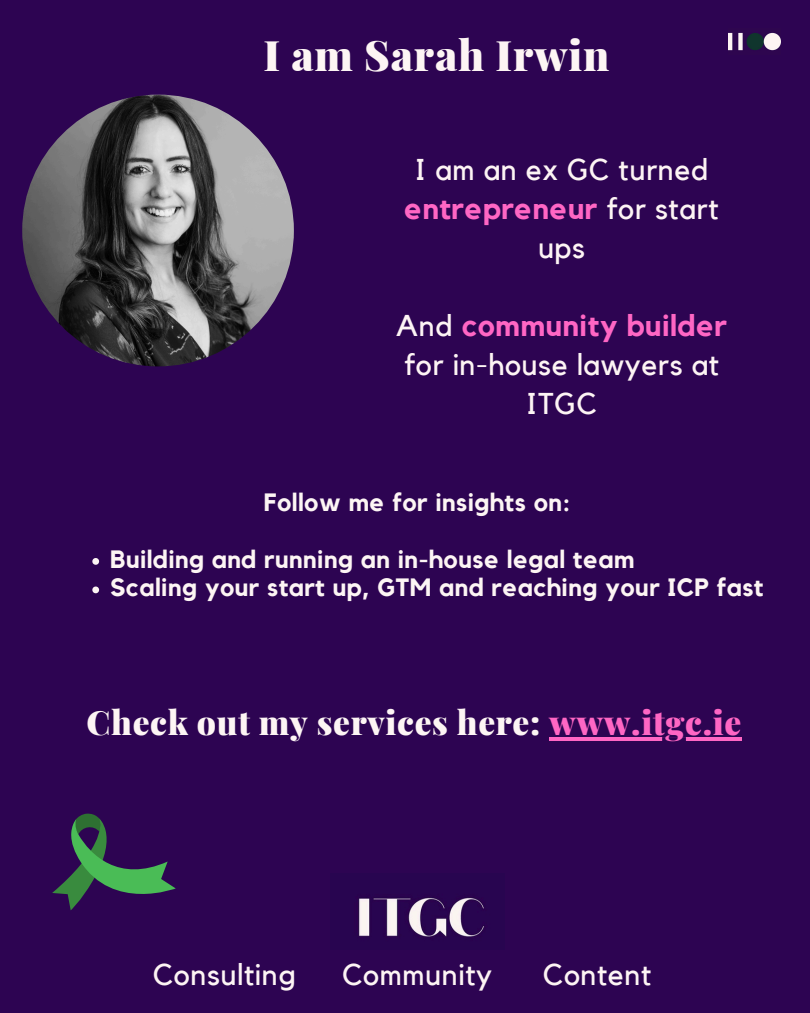
<style>
.page{position:relative;width:810px;height:1013px;background:#fff}
.page>*{position:absolute;margin:0;border:0;box-sizing:border-box;transform-origin:0 0}
.t1{font:900 42.1px "Playfair Display";letter-spacing:.02em;color:#fdf5f4}
.t2{font:900 33.5px "Playfair Display";letter-spacing:.02em;color:#fdf5f4}
.t3{font:30px/39px "Kollektif";letter-spacing:.02em;color:#fdf4f4;text-align:center}
.t4{font:700 25px "Kollektif";letter-spacing:.02em;color:#fdf5f4}
.s1{font-weight:700;color:#ff66c4}
.s2{color:#ff66c4}
</style>
<div class="page">
<div style="left:0;top:0;width:810px;height:1012px;background:#2d0452"></div>
<img style="left:358px;top:897px;width:127px;height:40px">
<img style="left:728px;top:32px;width:52px;height:19px">
<svg style="left:92px;top:558px;width:7px;height:6px"></svg>
<svg style="left:92px;top:586px;width:7px;height:7px"></svg>
<img style="left:22px;top:95px;width:272px;height:271px;border-radius:50%">
<hr style="left:549px;top:737px;width:193px;height:3px;background:#ff66c4">
<svg style="left:52px;top:813px;width:124px;height:97px"></svg>
<p class="t1" style="left:264px;top:25px;width:348px">I am Sarah Irwin</p>
<p class="t3" style="left:404px;top:151px;width:316px">I am an ex GC turned <span class="s1">entrepreneur</span> for start ups</p>
<h2 class="t3" style="left:396px;top:307px;width:332px">And <span class="s1">community builder </span>for in-house lawyers at<br>ITGC</h2>
<p class="t4" style="left:264px;top:490px;width:308px">Follow me for insights on:</p>
<h3 class="t4" style="left:110px;top:547px;width:526px">Building and running an in-house legal team</h3>
<h3 class="t4" style="left:110px;top:576px;width:655px">Scaling your start up, GTM and reaching your ICP fast</h3>
<p class="t2" style="left:87px;top:699px;width:656px">Check out my services here: <span class="s2">www.itgc.ie</span></p>
<h3 class="t3" style="left:153px;top:956px;width:145px">Consulting</h3>
<h3 class="t3" style="left:342px;top:956px;width:152px">Community</h3>
<h3 class="t3" style="left:543px;top:956px;width:110px">Content</h3>
</div>
